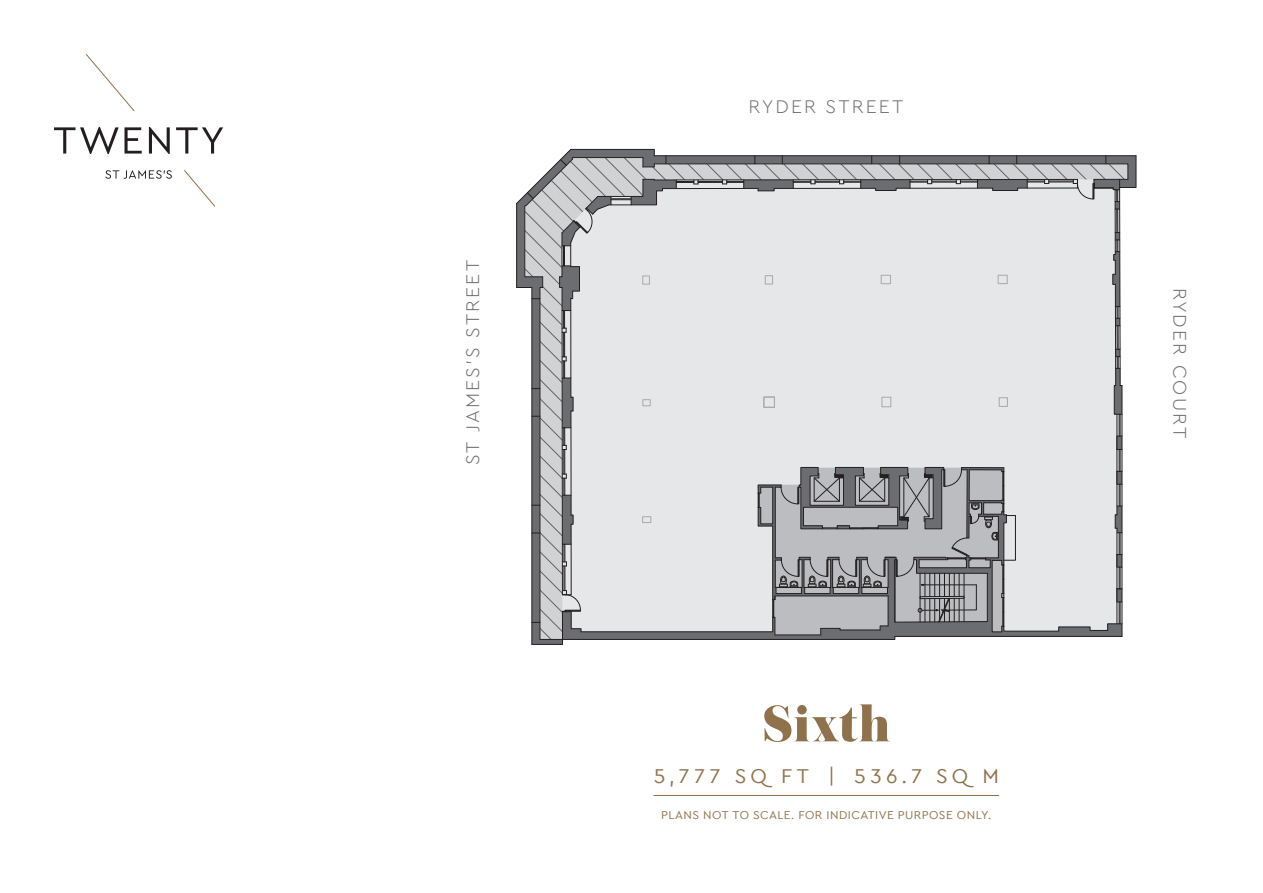
<style>
.page{position:relative;width:1263px;height:893px;background:#fff}
.page>*{position:absolute;margin:0;border:0;box-sizing:border-box;transform-origin:0 0}
.t1{font:900 54px "Austin";letter-spacing:.015em;color:#8f724c}
.t2{font:21px "Cera PRO";letter-spacing:.225em;color:#8f724c}
.t3{font:300 19.35px "Cera PRO";letter-spacing:.11em;color:#6c6d70}
.t4{font:12px "Cera PRO";letter-spacing:.035em;color:#8f724c}
</style>
<div class="page">
<svg style="left:54px;top:54px;width:169px;height:153px"></svg>
<hr style="left:653px;top:795px;width:346px;height:1px;background:#8f724c">
<svg style="left:516px;top:149px;width:620px;height:496px;background:#d0d0d2"></svg>
<p class="t3" style="left:460px;top:465px;width:207px;rotate:-90deg">ST JAMES’S STREET</p>
<p class="t3" style="left:748px;top:94px;width:156px">RYDER STREET</p>
<p class="t1" style="left:762px;top:684px;width:130px">Sixth</p>
<p class="t2" style="left:654px;top:762px;width:347px">5,777 SQ FT | 536.7 SQ M</p>
<p class="t4" style="left:661px;top:807px;width:332px">PLANS NOT TO SCALE. FOR INDICATIVE PURPOSE ONLY.</p>
<p class="t3" style="left:1193px;top:288px;width:152px;rotate:90deg">RYDER COURT</p>
</div>
